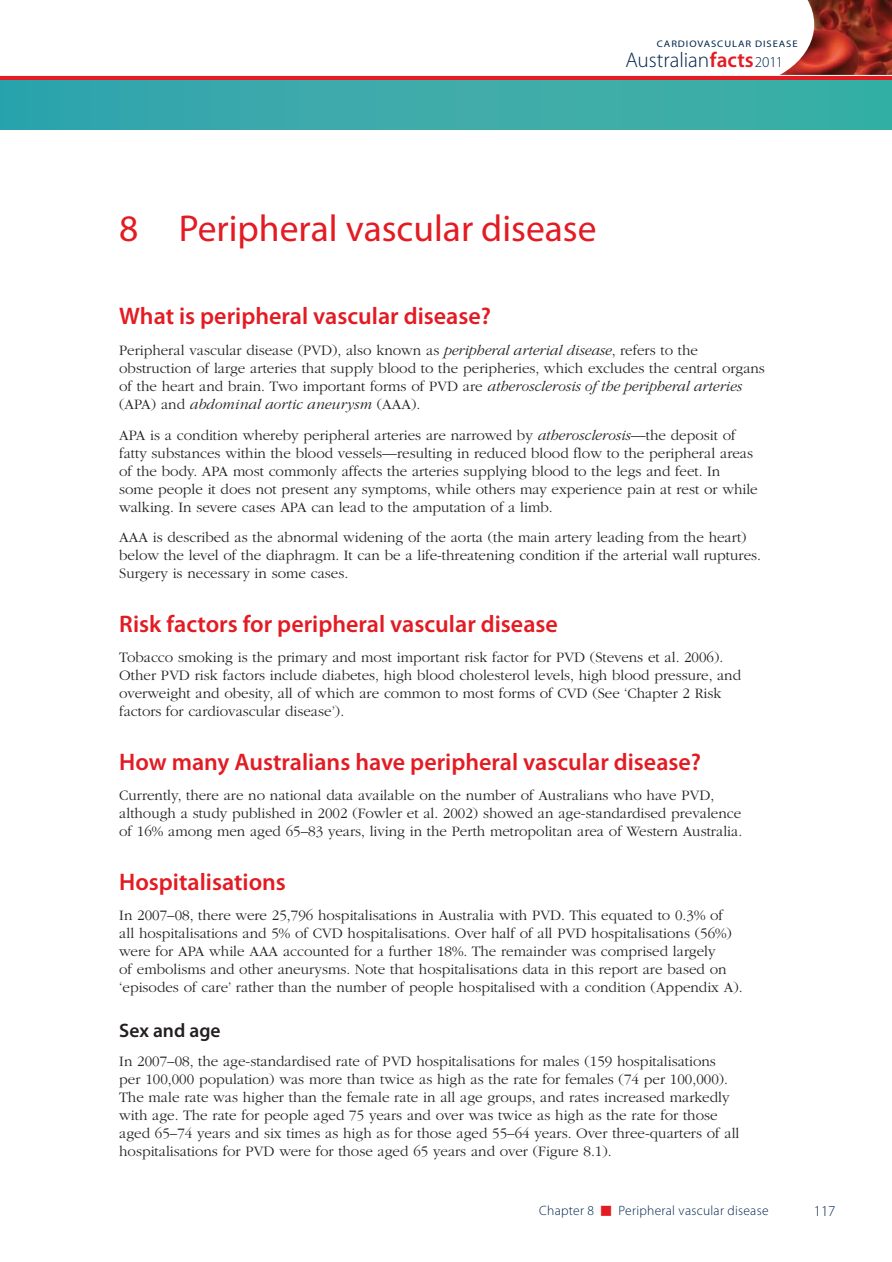
<style>
.page{position:relative;width:892px;height:1262px;background:#fff}
.page>*{position:absolute;margin:0;border:0;box-sizing:border-box;transform-origin:0 0}
.t1{font:37.5px "Myriad Pro";color:#e31b23}
.t2{font:600 24px "Myriad Pro";color:#e31b23}
.t3{font:300 21.3px "Myriad Pro";color:#00264c}
.t4{font:600 19.5px "Myriad Pro";color:#231f20}
.t5{font:300 15px/18px "ITC Garamond Std";color:#231f20}
.t6{font:300 15px "Myriad Pro";color:#00264c}
.t7{font:300 13.5px "Myriad Pro";letter-spacing:.02em;color:#00264c}
.t8{font:9.6px "Myriad Pro";letter-spacing:.085em;color:#00264c;scale:1.11 1}
.s1{font-weight:600;color:#e31b23}
.s2{font-size:15.15px}
.s3{font-style:italic}
</style>
<div class="page">
<img style="left:779px;top:0;width:113px;height:75px">
<svg style="left:0;top:75px;width:892px;height:6px;background:#ca555a"></svg>
<div style="left:0;top:81px;width:892px;height:48px;background:linear-gradient(to right,#34a4ae,#3eb1a6)"></div>
<p class="t8" style="left:657px;top:40px;width:128px">CARDIOVASCULAR DISEASE</p>
<h3 class="t3" style="left:625px;top:52px;width:159px">Australian<span class="s1">facts</span><span class="s2">2011</span></h3>
<h1 class="t1" style="left:119px;top:214px;width:479px">8 Peripheral vascular disease</h1>
<h2 class="t2" style="left:119px;top:307px;width:373px">What is peripheral vascular disease?</h2>
<p class="t5" style="left:119px;top:342px;width:647px">Peripheral vascular disease (PVD), also known as <span class="s3">peripheral arterial disease</span>, refers to the obstruction of large arteries that supply blood to the peripheries, which excludes the central organs of the heart and brain. Two important forms of PVD are <span class="s3">atherosclerosis of the peripheral arteries </span>(APA) and <span class="s3">abdominal aortic aneurysm</span> (AAA).</p>
<p class="t5" style="left:119px;top:427px;width:640px">APA is a condition whereby peripheral arteries are narrowed by <span class="s3">atherosclerosis</span>—the deposit of fatty substances within the blood vessels—resulting in reduced blood flow to the peripheral areas of the body. APA most commonly affects the arteries supplying blood to the legs and feet. In some people it does not present any symptoms, while others may experience pain at rest or while walking. In severe cases APA can lead to the amputation of a limb.</p>
<p class="t5" style="left:119px;top:530px;width:643px">AAA is described as the abnormal widening of the aorta (the main artery leading from the heart) below the level of the diaphragm. It can be a life-threatening condition if the arterial wall ruptures.<br>Surgery is necessary in some cases.</p>
<h2 class="t2" style="left:119px;top:614px;width:440px">Risk factors for peripheral vascular disease</h2>
<p class="t5" style="left:119px;top:650px;width:623px">Tobacco smoking is the primary and most important risk factor for PVD (Stevens et al. 2006).<br>Other PVD risk factors include diabetes, high blood cholesterol levels, high blood pressure, and overweight and obesity, all of which are common to most forms of CVD (See ‘Chapter 2 Risk factors for cardiovascular disease’).</p>
<h2 class="t2" style="left:119px;top:752px;width:583px">How many Australians have peripheral vascular disease?</h2>
<p class="t5" style="left:119px;top:788px;width:624px">Currently, there are no national data available on the number of Australians who have PVD, although a study published in 2002 (Fowler et al. 2002) showed an age-standardised prevalence of 16% among men aged 65–83 years, living in the Perth metropolitan area of Western Australia.</p>
<h2 class="t2" style="left:119px;top:872px;width:168px">Hospitalisations</h2>
<p class="t5" style="left:119px;top:908px;width:625px">In 2007–08, there were 25,796 hospitalisations in Australia with PVD. This equated to 0.3% of<br>all hospitalisations and 5% of CVD hospitalisations. Over half of all PVD hospitalisations (56%) were for APA while AAA accounted for a further 18%. The remainder was comprised largely<br>of embolisms and other aneurysms. Note that hospitalisations data in this report are based on ‘episodes of care’ rather than the number of people hospitalised with a condition (Appendix A).</p>
<h3 class="t4" style="left:119px;top:1023px;width:103px">Sex and age</h3>
<p class="t5" style="left:119px;top:1053px;width:622px">In 2007–08, the age-standardised rate of PVD hospitalisations for males (159 hospitalisations per 100,000 population) was more than twice as high as the rate for females (74 per 100,000).<br>The male rate was higher than the female rate in all age groups, and rates increased markedly with age. The rate for people aged 75 years and over was twice as high as the rate for those aged 65–74 years and six times as high as for those aged 55–64 years. Over three-quarters of all hospitalisations for PVD were for those aged 65 years and over (Figure 8.1).</p>
<p class="t7" style="left:539px;top:1205px;width:56px">Chapter 8</p>
<p class="t7" style="left:618px;top:1205px;width:151px">Peripheral vascular disease</p>
<p class="t6" style="left:813px;top:1205px;width:23px">117</p>
</div>
